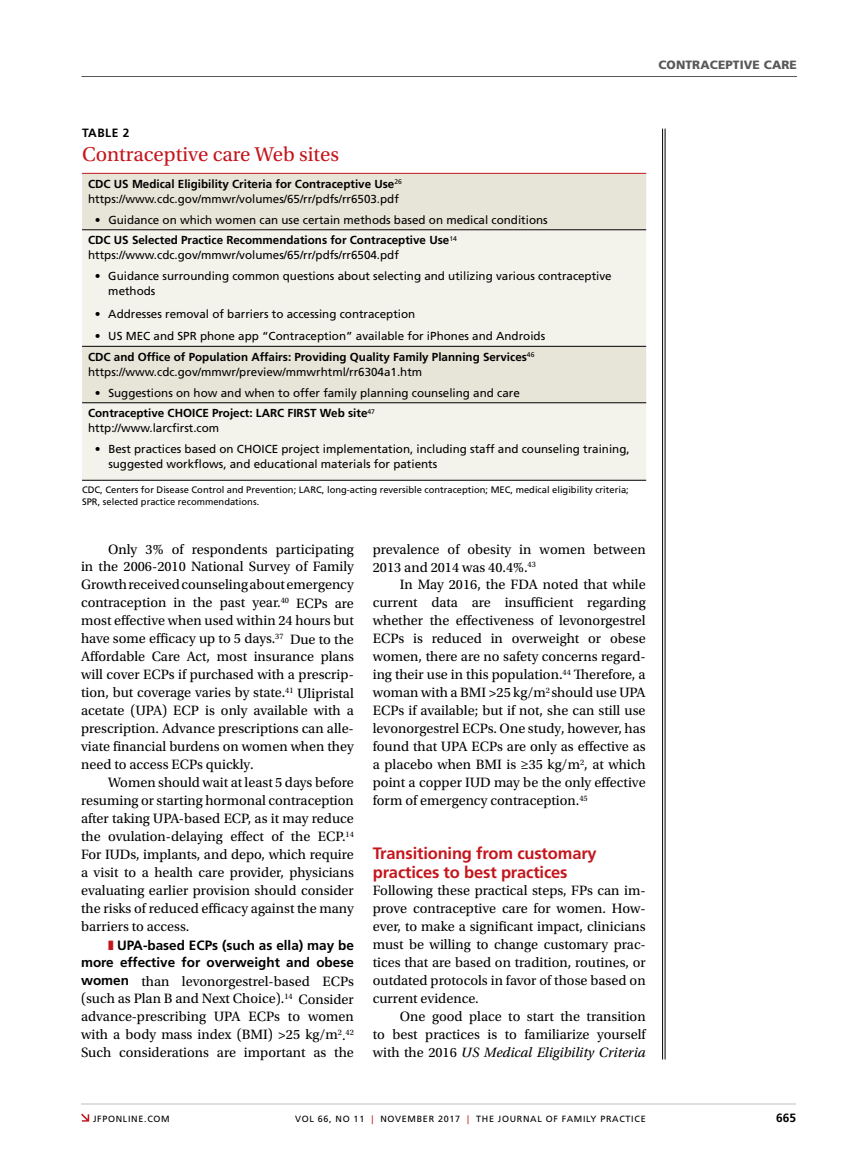
<style>
.page{position:relative;width:851px;height:1161px;background:#fff}
.page>*{position:absolute;margin:0;border:0;box-sizing:border-box;transform-origin:0 0}
.t1{font:21px "Utopia Std";color:#c4161c}
.t2{font:700 16.5px/18px "Frutiger LT Std";letter-spacing:-.01em;color:#c4161c}
.t3{font:14.25px/18px "Utopia Std";color:#000;text-align:justify}
.t4{font:700 13.5px/18px "Frutiger LT Std";color:#000;text-align:right}
.t5{font:900 12px "Frutiger LT Std";letter-spacing:.01em;color:#58595b}
.t6{font:700 12px "Frutiger LT Std";letter-spacing:.02em;color:#000}
.t7{font:11.7px/15px "Frutiger LT Std";color:#000}
.t8{font:700 11.7px/20.7px "Frutiger LT Std";color:#000}
.t9{font:9.3px/12px "Frutiger LT Std";color:#000}
.t10{font:9px "Frutiger LT Std";letter-spacing:.075em;color:#000}
.s1{font-weight:700}
.s2{font-weight:400}
.s3{color:#c4161c}
.s4{font-family:"Frutiger LT Std";font-weight:700;font-size:13.5px}
.s5{font-style:italic}
</style>
<div class="page">
<hr style="left:664px;top:129px;width:1px;height:930px;background:#000">
<hr style="left:662px;top:129px;width:1px;height:930px;background:#000">
<hr style="left:81px;top:76px;width:716px;height:1px;background:#58595b">
<svg style="left:81px;top:1114px;width:8px;height:8px"></svg>
<hr style="left:81px;top:1104px;width:715px;height:1px;background:#bcbec0">
<div style="left:82px;top:174px;width:564px;height:55px;background:#e7e5d8"></div>
<svg style="left:82px;top:230px;width:564px;height:250px;background:#efeee5"></svg>
<hr style="left:82px;top:229px;width:564px;height:1px;background:#000">
<hr style="left:82px;top:346px;width:564px;height:1px;background:#000">
<hr style="left:82px;top:402px;width:564px;height:1px;background:#000">
<hr style="left:82px;top:480px;width:564px;height:1px;background:#000">
<hr style="left:82px;top:173px;width:564px;height:1px;background:#c4161c">
<p class="t5" style="left:658px;top:58px;width:140px">CONTRACEPTIVE CARE</p>
<p class="t6" style="left:82px;top:126px;width:49px">TABLE 2</p>
<h1 class="t1" style="left:82px;top:143px;width:258px">Contraceptive care Web sites</h1>
<p class="t7" style="left:88px;top:177px;width:315px"><span class="s1">CDC US Medical Eligibility Criteria for Contraceptive Use</span><sup>26 </sup>https://www.cdc.gov/mmwr/volumes/65/rr/pdfs/rr6503.pdf</p>
<p class="t7" style="left:88px;top:209px;width:461px;line-height:20.7px;text-indent:7px">• Guidance on which women can use certain methods based on medical conditions<br><span class="s1">CDC US Selected Practice Recommendations for Contraceptive Use</span><sup>14</sup></p>
<p class="t7" style="left:88px;top:248px;width:312px">https://www.cdc.gov/mmwr/volumes/65/rr/pdfs/rr6504.pdf</p>
<p class="t7" style="left:108px;top:269px;width:505px;text-indent:-13px">• Guidance surrounding common questions about selecting and utilizing various contraceptive methods</p>
<p class="t7" style="left:95px;top:306px;width:322px">• Addresses removal of barriers to accessing contraception</p>
<p class="t8" style="left:88px;top:326px;width:458px;text-indent:7px"><span class="s2">• US MEC and SPR phone app “Contraception” available for iPhones and Androids<br></span>CDC and Office of Population Affairs: Providing Quality Family Planning Services<sup>46</sup></p>
<p class="t7" style="left:88px;top:365px;width:335px">https://www.cdc.gov/mmwr/preview/mmwrhtml/rr6304a1.htm</p>
<p class="t7" style="left:88px;top:382px;width:433px;line-height:20.7px;text-indent:7px">• Suggestions on how and when to offer family planning counseling and care<br><span class="s1">Contraceptive CHOICE Project: LARC FIRST Web site</span><sup>47</sup></p>
<p class="t7" style="left:88px;top:421px;width:133px">http://www.larcfirst.com</p>
<p class="t7" style="left:108px;top:442px;width:523px;text-indent:-13px">• Best practices based on CHOICE project implementation, including staff and counseling training, suggested workflows, and educational materials for patients</p>
<p class="t9" style="left:82px;top:484px;width:548px">CDC, Centers for Disease Control and Prevention; LARC, long-acting reversible contraception; MEC, medical eligibility criteria;<br>SPR, selected practice recommendations.</p>
<p class="t3" style="left:81px;top:540px;width:274px;text-indent:27px">Only 3% of respondents participating in the 2006-2010 National Survey of Family Growth received counseling about emergency contraception in the past year.<sup>40</sup> ECPs are most effective when used within 24 hours but have some efficacy up to 5 days.<sup>37</sup> Due to the Affordable Care Act, most insurance plans will cover ECPs if purchased with a prescrip&shy;tion, but coverage varies by state.<sup>41</sup> Ulipristal acetate (UPA) ECP is only available with a prescription. Advance prescriptions can alle&shy;viate financial burdens on women when they need to access ECPs quickly.</p>
<p class="t3" style="left:81px;top:774px;width:274px;text-indent:27px">Women should wait at least 5 days before resuming or starting hormonal contraception after taking UPA-based ECP, as it may reduce the ovulation-delaying effect of the ECP.<sup>14<br></sup>For IUDs, implants, and depo, which require a visit to a health care provider, physicians evaluating earlier provision should consider the risks of reduced efficacy against the many barriers to access.</p>
<p class="t4" style="left:81px;top:936px;width:274px"><span class="s3">❚</span> UPA-based ECPs (such as ella) may be more effective for overweight and obese</p>
<p class="t3" style="left:81px;top:972px;width:274px"><span class="s4">women</span> than levonorgestrel-based ECPs (such as Plan B and Next Choice).<sup>14</sup> Consider advance-prescribing UPA ECPs to women with a body mass index (BMI) &gt;25 kg/m<sup>2</sup>.<sup>42<br></sup>Such considerations are important as the</p>
<p class="t3" style="left:373px;top:540px;width:274px">prevalence of obesity in women between<br>2013 and 2014 was 40.4%.<sup>43</sup></p>
<p class="t3" style="left:373px;top:576px;width:274px;text-indent:27px">In May 2016, the FDA noted that while current data are insufficient regarding whether the effectiveness of levonorgestrel ECPs is reduced in overweight or obese women, there are no safety concerns regard&shy;ing their use in this population.<sup>44</sup> Therefore, a woman with a BMI &gt;25 kg/m<sup>2</sup> should use UPA ECPs if available; but if not, she can still use levonorgestrel ECPs. One study, however, has found that UPA ECPs are only as effective as a placebo when BMI is ≥35 kg/m<sup>2</sup>, at which point a copper IUD may be the only effective form of emergency contraception.<sup>45</sup></p>
<p class="t2" style="left:373px;top:845px;width:225px">Transitioning from customary practices to best practices</p>
<p class="t3" style="left:373px;top:882px;width:274px">Following these practical steps, FPs can im&shy;prove contraceptive care for women. How&shy;ever, to make a significant impact, clinicians must be willing to change customary prac&shy;tices that are based on tradition, routines, or outdated protocols in favor of those based on current evidence.</p>
<p class="t3" style="left:373px;top:1008px;width:274px;text-indent:27px">One good place to start the transition to best practices is to familiarize yourself with the 2016 <span class="s5">US Medical Eligibility Criteria</span></p>
<p class="t10" style="left:93px;top:1113px;width:78px">JFPONLINE.COM</p>
<p class="t10" style="left:295px;top:1113px;width:352px">VOL 66, NO 11 <span class="s3">|</span> NOVEMBER 2017 <span class="s3">|</span> THE JOURNAL OF FAMILY PRACTICE</p>
<p class="t6" style="left:776px;top:1111px;width:22px">665</p>
</div>
